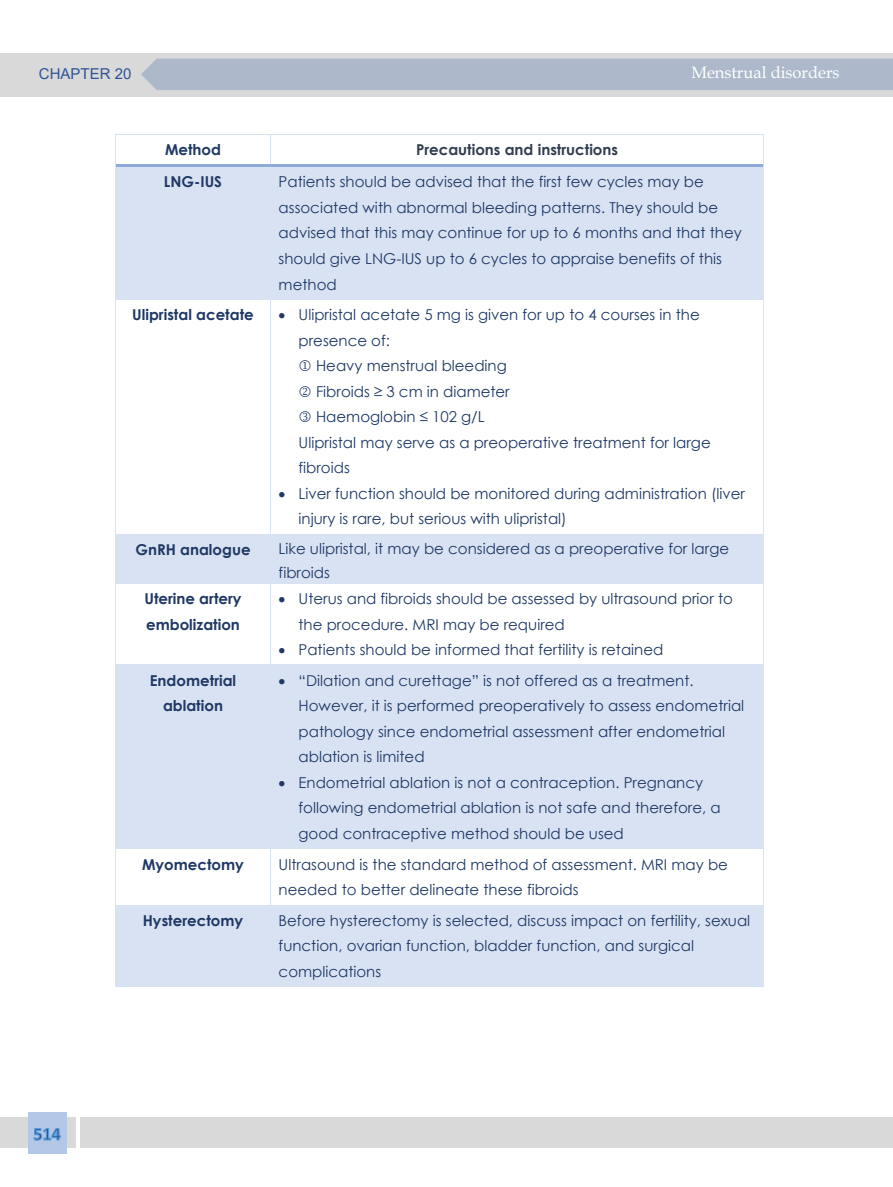
<style>
.page{position:relative;width:893px;height:1187px;background:#fff}
.page>*{position:absolute;margin:0;border:0;box-sizing:border-box;transform-origin:0 0}
.t1{font:16.5px "Book Antiqua 25";color:#fff}
.t2{font:15px/25.5px "Century Gothic";color:#1f3864}
.t3{font:15px/25.5px "Century Gothic Bold 31";color:#1f3864}
.t4{font:15px "Century Gothic Bold 31";color:#323e4f}
.t5{font:15px "Arial 40";color:#2f5496}
</style>
<div class="page">
<div style="left:80px;top:1117px;width:813px;height:31px;background:#d9d9d9"></div>
<div style="left:0;top:53px;width:893px;height:43px;background:#d9d9d9"></div>
<div style="left:141px;top:59px;width:752px;height:31px;background:#adb9ca"></div>
<div style="left:0;top:1117px;width:76px;height:31px;background:#d9d9d9"></div>
<div style="left:28px;top:1112px;width:39px;height:41px;background:#b4c7e7"></div>
<svg style="left:33px;top:1128px;width:28px;height:13px"></svg>
<hr style="left:116px;top:134px;width:154px;height:1px;background:#d9e2f3">
<hr style="left:271px;top:134px;width:492px;height:1px;background:#d9e2f3">
<hr style="left:115px;top:135px;width:1px;height:30px;background:#d9e2f3">
<hr style="left:270px;top:135px;width:1px;height:30px;background:#d9e2f3">
<hr style="left:763px;top:135px;width:1px;height:30px;background:#d9e2f3">
<div style="left:116px;top:167px;width:154px;height:132px;background:#d9e2f3"></div>
<div style="left:271px;top:167px;width:492px;height:132px;background:#d9e2f3"></div>
<hr style="left:116px;top:165px;width:154px;height:2px;background:#8eaadb">
<hr style="left:272px;top:165px;width:491px;height:2px;background:#8eaadb">
<hr style="left:115px;top:167px;width:1px;height:132px;background:#d9e2f3">
<hr style="left:270px;top:167px;width:1px;height:132px;background:#d9e2f3">
<hr style="left:763px;top:167px;width:1px;height:132px;background:#d9e2f3">
<hr style="left:116px;top:299px;width:154px;height:1px;background:#d9e2f3">
<hr style="left:271px;top:299px;width:492px;height:1px;background:#d9e2f3">
<hr style="left:115px;top:300px;width:1px;height:234px;background:#d9e2f3">
<hr style="left:270px;top:300px;width:1px;height:234px;background:#d9e2f3">
<hr style="left:763px;top:300px;width:1px;height:234px;background:#d9e2f3">
<div style="left:116px;top:534px;width:154px;height:48px;background:#d9e2f3"></div>
<div style="left:271px;top:534px;width:492px;height:48px;background:#d9e2f3"></div>
<hr style="left:115px;top:534px;width:1px;height:48px;background:#d9e2f3">
<hr style="left:270px;top:534px;width:1px;height:48px;background:#d9e2f3">
<hr style="left:763px;top:534px;width:1px;height:48px;background:#d9e2f3">
<hr style="left:116px;top:582px;width:154px;height:1px;background:#d9e2f3">
<hr style="left:271px;top:582px;width:492px;height:1px;background:#d9e2f3">
<hr style="left:115px;top:583px;width:1px;height:81px;background:#d9e2f3">
<hr style="left:270px;top:583px;width:1px;height:81px;background:#d9e2f3">
<hr style="left:763px;top:583px;width:1px;height:81px;background:#d9e2f3">
<div style="left:116px;top:665px;width:154px;height:183px;background:#d9e2f3"></div>
<div style="left:271px;top:665px;width:492px;height:183px;background:#d9e2f3"></div>
<hr style="left:116px;top:664px;width:154px;height:1px;background:#d9e2f3">
<hr style="left:271px;top:664px;width:492px;height:1px;background:#d9e2f3">
<hr style="left:115px;top:665px;width:1px;height:183px;background:#d9e2f3">
<hr style="left:270px;top:665px;width:1px;height:183px;background:#d9e2f3">
<hr style="left:763px;top:665px;width:1px;height:183px;background:#d9e2f3">
<hr style="left:116px;top:848px;width:154px;height:1px;background:#d9e2f3">
<hr style="left:271px;top:848px;width:492px;height:1px;background:#d9e2f3">
<hr style="left:115px;top:849px;width:1px;height:55px;background:#d9e2f3">
<hr style="left:270px;top:849px;width:1px;height:55px;background:#d9e2f3">
<hr style="left:763px;top:849px;width:1px;height:55px;background:#d9e2f3">
<div style="left:116px;top:905px;width:154px;height:81px;background:#d9e2f3"></div>
<div style="left:271px;top:905px;width:492px;height:81px;background:#d9e2f3"></div>
<hr style="left:116px;top:904px;width:154px;height:1px;background:#d9e2f3">
<hr style="left:271px;top:904px;width:492px;height:1px;background:#d9e2f3">
<hr style="left:115px;top:905px;width:1px;height:81px;background:#d9e2f3">
<hr style="left:116px;top:986px;width:154px;height:1px;background:#d9e2f3">
<hr style="left:270px;top:905px;width:1px;height:81px;background:#d9e2f3">
<hr style="left:271px;top:986px;width:492px;height:1px;background:#d9e2f3">
<hr style="left:763px;top:905px;width:1px;height:81px;background:#d9e2f3">
<p class="t5" style="left:39px;top:65px;width:94px">CHAPTER 20</p>
<p class="t1" style="left:691px;top:63px;width:150px">Menstrual disorders</p>
<p class="t3" style="left:165px;top:136px;width:58px">Method</p>
<p class="t4" style="left:416px;top:140px;width:204px">Precautions and instructions</p>
<p class="t3" style="left:164px;top:169px;width:60px">LNG-IUS</p>
<p class="t2" style="left:279px;top:169px;width:465px">Patients should be advised that the first few cycles may be associated with abnormal bleeding patterns. They should be advised that this may continue for up to 6 months and that they should give LNG-IUS up to 6 cycles to appraise benefits of this method</p>
<p class="t3" style="left:132px;top:301px;width:123px">Ulipristal acetate</p>
<p class="t2" style="left:279px;top:302px;width:423px">• Ulipristal acetate 5 mg is given for up to 4 courses in the</p>
<p class="t2" style="left:299px;top:327px;width:93px">presence of:</p>
<p class="t2" style="left:316px;top:353px;width:192px">Heavy menstrual bleeding</p>
<p class="t2" style="left:316px;top:378px;width:195px">Fibroids ≥ 3 cm in diameter</p>
<p class="t2" style="left:299px;top:404px;width:414px">● Haemoglobin ≤ 102 g/L<br>Ulipristal may serve as a preoperative treatment for large fibroids</p>
<p class="t2" style="left:299px;top:480px;width:448px;text-indent:-20px">• Liver function should be monitored during administration (liver injury is rare, but serious with ulipristal)</p>
<p class="t3" style="left:135px;top:536px;width:117px">GnRH analogue</p>
<p class="t2" style="left:279px;top:536px;width:452px;line-height:24px">Like ulipristal, it may be considered as a preoperative for large fibroids</p>
<p class="t3" style="left:144px;top:585px;width:99px">Uterine artery embolization</p>
<p class="t2" style="left:299px;top:585px;width:436px;text-indent:-20px">• Uterus and fibroids should be assessed by ultrasound prior to the procedure. MRI may be required</p>
<p class="t2" style="left:279px;top:636px;width:386px">• Patients should be informed that fertility is retained</p>
<p class="t3" style="left:150px;top:667px;width:88px;text-align:center">Endometrial ablation</p>
<p class="t2" style="left:299px;top:667px;width:447px;text-indent:-20px">• “Dilation and curettage” is not offered as a treatment.<br>However, it is performed preoperatively to assess endometrial pathology since endometrial assessment after endometrial ablation is limited</p>
<p class="t2" style="left:299px;top:769px;width:424px;text-indent:-20px">• Endometrial ablation is not a contraception. Pregnancy following endometrial ablation is not safe and therefore, a good contraceptive method should be used</p>
<p class="t3" style="left:142px;top:850px;width:103px">Myomectomy</p>
<p class="t2" style="left:279px;top:851px;width:451px">Ultrasound is the standard method of assessment. MRI may be needed to better delineate these fibroids</p>
<p class="t3" style="left:143px;top:907px;width:102px">Hysterectomy</p>
<p class="t2" style="left:279px;top:907px;width:473px">Before hysterectomy is selected, discuss impact on fertility, sexual function, ovarian function, bladder function, and surgical complications</p>
</div>
